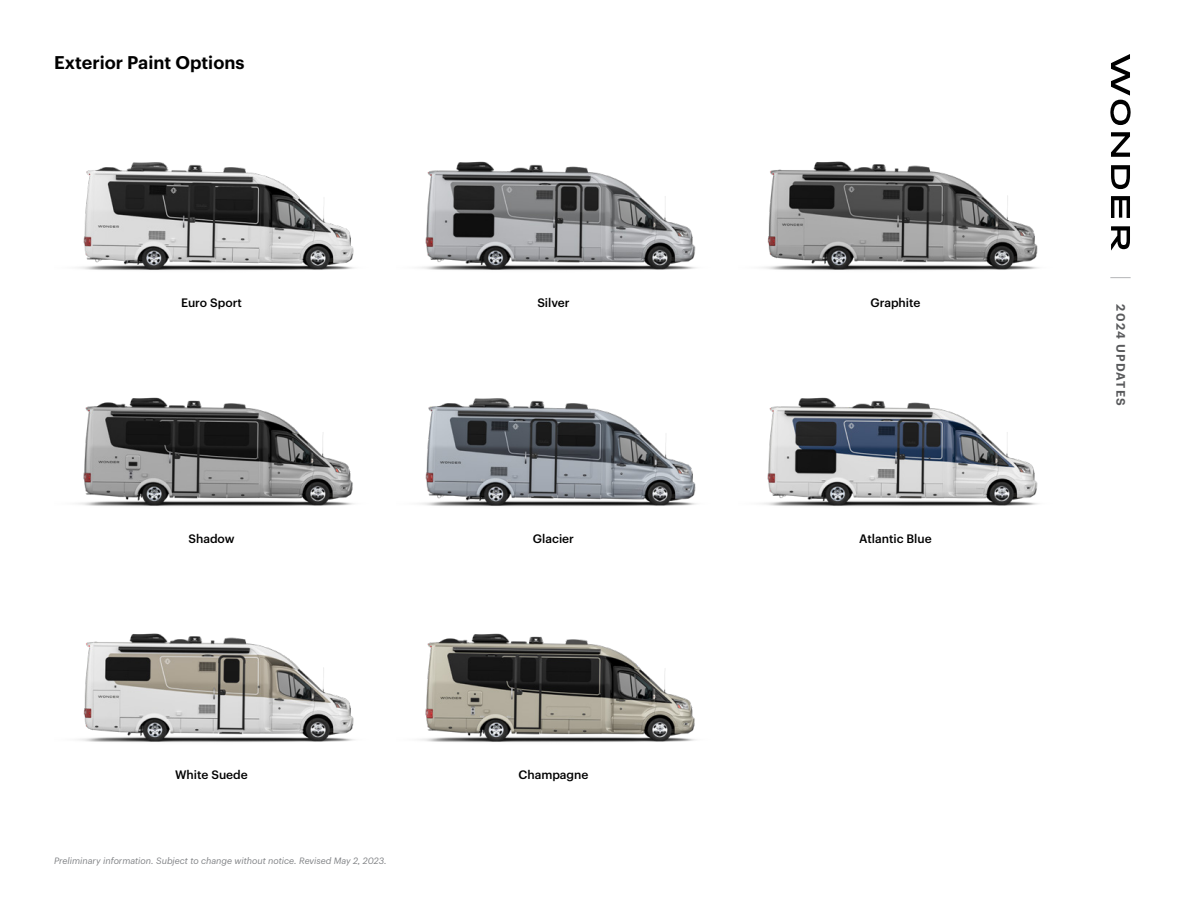
<style>
.page{position:relative;width:1188px;height:918px;background:#fff}
.page>*{position:absolute;margin:0;border:0;box-sizing:border-box;transform-origin:0 0}
.t1{font:600 18px "Graphik";color:#000}
.t2{font:500 12px "Graphik";color:#000}
.t3{font:600 12px "Graphik";letter-spacing:.105em;color:#58595b}
.t4{font:italic 9px "Graphik";color:#808285}
</style>
<div class="page">
<svg style="left:1110px;top:277px;width:21px;height:1px"></svg>
<svg style="left:1111px;top:226px;width:19px;height:24px"></svg>
<svg style="left:1111px;top:196px;width:19px;height:22px"></svg>
<svg style="left:1111px;top:165px;width:19px;height:24px"></svg>
<svg style="left:1111px;top:132px;width:19px;height:25px"></svg>
<svg style="left:1110px;top:54px;width:21px;height:71px"></svg>
<img style="left:420px;top:161px;width:276px;height:109px">
<img style="left:762px;top:161px;width:277px;height:109px">
<img style="left:78px;top:162px;width:276px;height:108px">
<img style="left:78px;top:633px;width:277px;height:109px">
<img style="left:420px;top:633px;width:276px;height:109px">
<img style="left:762px;top:397px;width:276px;height:109px">
<img style="left:78px;top:397px;width:276px;height:109px">
<img style="left:420px;top:398px;width:276px;height:108px">
<h1 class="t1" style="left:54px;top:48px;width:192px">Exterior Paint Options</h1>
<h2 class="t2" style="left:181px;top:293px;width:62px">Euro Sport</h2>
<h2 class="t2" style="left:537px;top:293px;width:34px">Silver</h2>
<h2 class="t2" style="left:870px;top:293px;width:52px">Graphite</h2>
<h2 class="t2" style="left:188px;top:529px;width:48px">Shadow</h2>
<h2 class="t2" style="left:533px;top:529px;width:43px">Glacier</h2>
<h2 class="t2" style="left:859px;top:529px;width:74px">Atlantic Blue</h2>
<h2 class="t2" style="left:175px;top:766px;width:74px">White Suede</h2>
<h2 class="t2" style="left:519px;top:766px;width:71px">Champagne</h2>
<p class="t4" style="left:54px;top:854px;width:334px">Preliminary information. Subject to change without notice. Revised May 2, 2023.</p>
<h2 class="t3" style="left:1130px;top:304px;width:103px;rotate:90deg">2024 UPDATES</h2>
</div>
